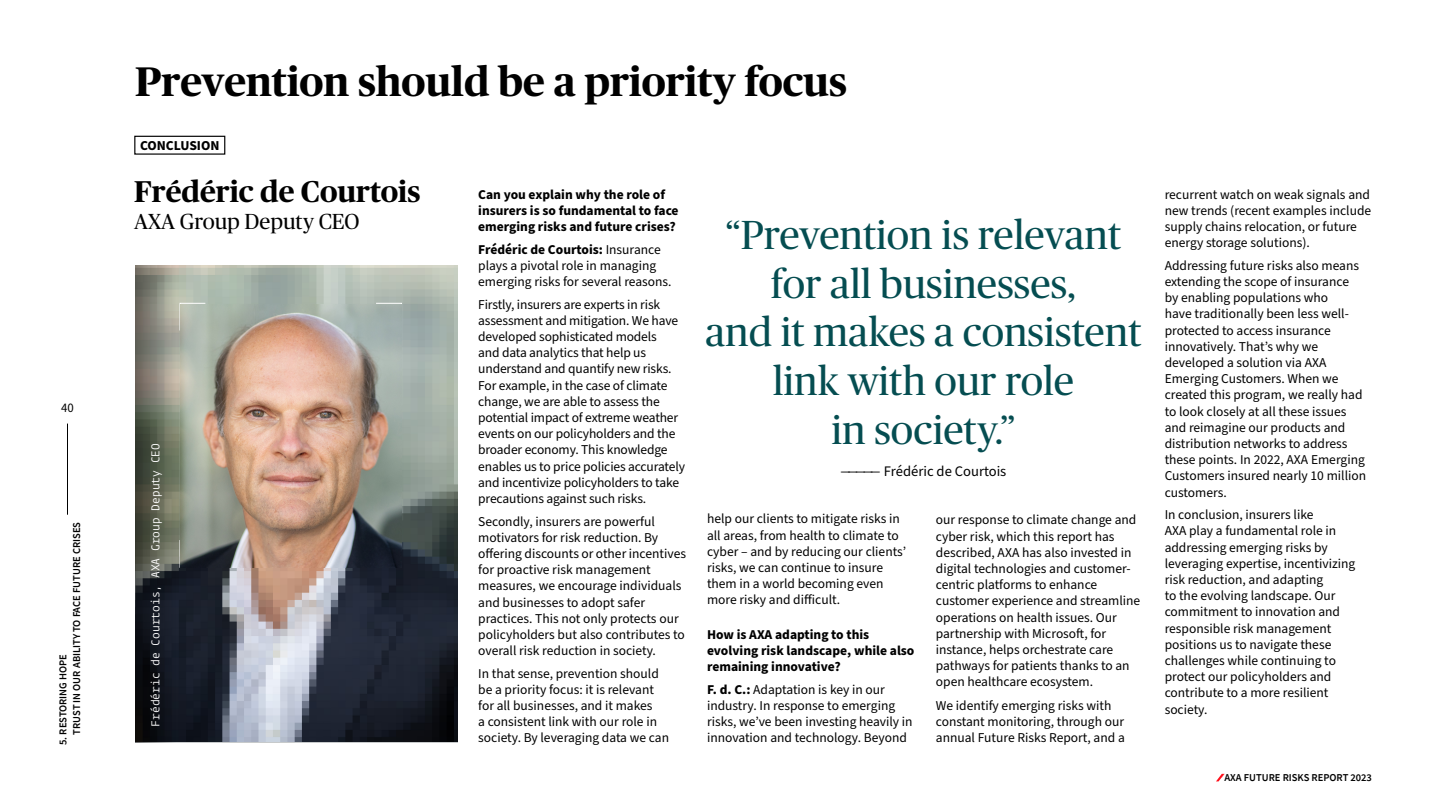
<style>
.page{position:relative;width:1440px;height:810px;background:#fff}
.page>*{position:absolute;margin:0;border:0;box-sizing:border-box;transform-origin:0 0}
.t1{font:700 41.25px "BW Publico Head";color:#000}
.t2{font:40.5px/48.6px "BW Publico Head";color:#054d51;text-align:center}
.t3{font:700 30px "BW Publico Head";color:#000}
.t4{font:21.75px "BW Publico Head";color:#000}
.t5{font:14.55px "Source Sans Pro";color:#000}
.t6{font:700 13.65px "Source Sans Pro";color:#000}
.t7{font:13.5px/16.2px "Source Sans Pro";color:#000}
.t8{font:700 13.5px/16.2px "Source Sans Pro";color:#000}
.t9{font:12.75px "Source Sans Pro";color:#000}
.t10{font:11.25px "Fedra Mono";color:#fff}
.t11{font:600 10.5px/13.5px "Source Sans Pro";color:#000}
.s1{font-weight:700}
</style>
<div class="page">
<img style="left:135px;top:265px;width:322px;height:477px">
<div style="left:134px;top:136px;width:91px;height:19px;border:1px solid #000"></div>
<svg style="left:375px;top:303px;width:27px;height:28px"></svg>
<svg style="left:375px;top:539px;width:27px;height:29px"></svg>
<img style="left:207px;top:304px;width:194px;height:263px">
<svg style="left:136px;top:265px;width:71px;height:477px"></svg>
<hr style="left:67px;top:424px;width:1px;height:91px;background:#000">
<svg style="left:1216px;top:774px;width:8px;height:7px"></svg>
<p class="t9" style="left:61px;top:399px;width:14px">40</p>
<p class="t11" style="left:56px;top:735px;width:214px;text-indent:-10px;rotate:-90deg">5. RESTORING HOPE<br>TRUST IN OUR ABILITY TO FACE FUTURE CRISES</p>
<h1 class="t1" style="left:135px;top:52px;width:713px">Prevention should be a priority focus</h1>
<p class="t6" style="left:140px;top:136px;width:81px">CONCLUSION</p>
<h3 class="t3" style="left:134px;top:170px;width:288px">Frédéric de Courtois</h3>
<h3 class="t4" style="left:134px;top:206px;width:227px">AXA Group Deputy CEO</h3>
<h2 class="t2" style="left:705px;top:209px;width:438px">“Prevention is relevant for all businesses,<br>and it makes a consistent link with our role<br>in society.”</h2>
<p class="t5" style="left:840px;top:461px;width:167px">————— Frédéric de Courtois</p>
<p class="t8" style="left:478px;top:186px;width:202px">Can you explain why the role of insurers is so fundamental to face emerging risks and future crises?</p>
<p class="t7" style="left:478px;top:241px;width:195px"><span class="s1">Frédéric de Courtois:</span> Insurance plays a pivotal role in managing emerging risks for several reasons.</p>
<p class="t7" style="left:478px;top:296px;width:208px">Firstly, insurers are experts in risk assessment and mitigation. We have developed sophisticated models<br>and data analytics that help us understand and quantify new risks.<br>For example, in the case of climate change, we are able to assess the potential impact of extreme weather events on our policyholders and the broader economy. This knowledge enables us to price policies accurately and incentivize policyholders to take precautions against such risks.</p>
<p class="t7" style="left:478px;top:513px;width:209px">Secondly, insurers are powerful motivators for risk reduction. By offering discounts or other incentives for proactive risk management measures, we encourage individuals and businesses to adopt safer practices. This not only protects our policyholders but also contributes to overall risk reduction in society.</p>
<p class="t7" style="left:478px;top:666px;width:192px">In that sense, prevention should be a priority focus: it is relevant for all businesses, and it makes<br>a consistent link with our role in society. By leveraging data we can</p>
<p class="t10" style="left:149px;top:727px;width:285px;rotate:-90deg">Frédéric de Courtois, AXA Group Deputy CEO</p>
<p class="t7" style="left:707px;top:511px;width:201px">help our clients to mitigate risks in all areas, from health to climate to cyber – and by reducing our clients’ risks, we can continue to insure them in a world becoming even more risky and difficult.</p>
<p class="t8" style="left:707px;top:627px;width:209px">How is AXA adapting to this evolving risk landscape, while also remaining innovative?</p>
<p class="t7" style="left:707px;top:682px;width:207px"><span class="s1">F. d. C.:</span> Adaptation is key in our industry. In response to emerging risks, we’ve been investing heavily in innovation and technology. Beyond</p>
<p class="t7" style="left:936px;top:512px;width:206px">our response to climate change and cyber risk, which this report has described, AXA has also invested in digital technologies and customer&shy;centric platforms to enhance customer experience and streamline operations on health issues. Our partnership with Microsoft, for instance, helps orchestrate care pathways for patients thanks to an open healthcare ecosystem.</p>
<p class="t7" style="left:936px;top:698px;width:190px">We identify emerging risks with constant monitoring, through our annual Future Risks Report, and a</p>
<p class="t7" style="left:1165px;top:187px;width:208px">recurrent watch on weak signals and new trends (recent examples include supply chains relocation, or future energy storage solutions).</p>
<p class="t7" style="left:1165px;top:258px;width:203px">Addressing future risks also means extending the scope of insurance<br>by enabling populations who<br>have traditionally been less well&shy;protected to access insurance innovatively. That’s why we developed a solution via AXA<br>Emerging Customers. When we created this program, we really had to look closely at all these issues and reimagine our products and distribution networks to address these points. In 2022, AXA Emerging<br>Customers insured nearly 10 million customers.</p>
<p class="t7" style="left:1165px;top:507px;width:192px">In conclusion, insurers like<br>AXA play a fundamental role in addressing emerging risks by leveraging expertise, incentivizing risk reduction, and adapting<br>to the evolving landscape. Our commitment to innovation and responsible risk management positions us to navigate these challenges while continuing to protect our policyholders and contribute to a more resilient society.</p>
<p class="t11" style="left:1224px;top:771px;width:149px">AXA FUTURE RISKS REPORT 2023</p>
</div>
